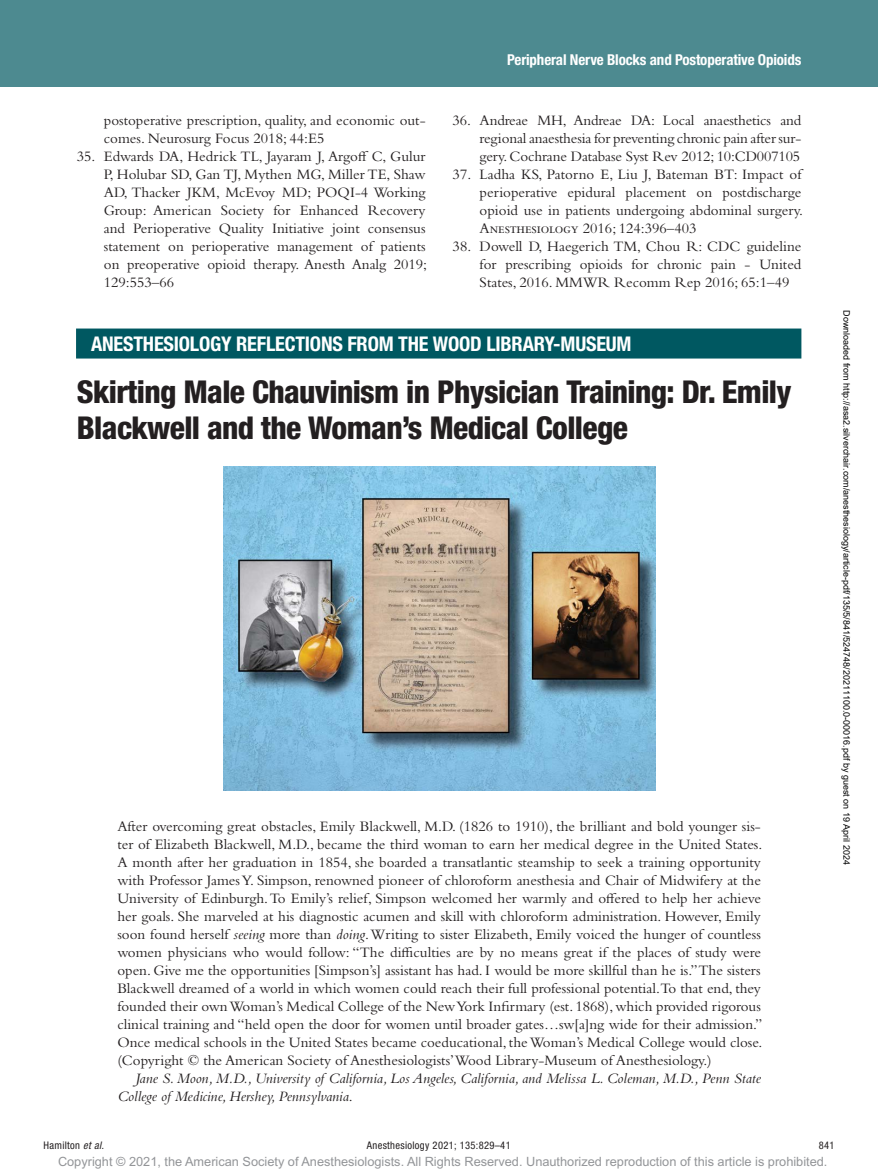
<style>
.page{position:relative;width:878px;height:1175px;background:#fff}
.page>*{position:absolute;margin:0;border:0;box-sizing:border-box;transform-origin:0 0}
.t1{font:800 condensed 31.5px/36px "Helvetica Neue LT Std";letter-spacing:-.02em;color:#231f20}
.t2{font:700 condensed 20.25px "Helvetica Neue LT Std";letter-spacing:-.01em;color:#fff}
.t3{font:15px/18px "Bembo Std";color:#231f20;text-align:justify}
.t4{font:italic 15px/18px "Bembo Std";color:#231f20}
.t5{font:700 condensed 15px "Helvetica Neue LT Std";letter-spacing:-.01em;color:#fff}
.t6{font:12.75px "Arial MT Std";color:#939598}
.t7{font:condensed 10.5px "Helvetica Neue LT Std";letter-spacing:.03em;color:#231f20}
.t8{font:9px "Arial";color:#000}
.s1{font-style:italic}
.s2{font-style:normal}
</style>
<div class="page">
<div style="left:0;top:0;width:878px;height:86px;background:#4d8a90"></div>
<div style="left:76px;top:328px;width:725px;height:30px;background:#005861"></div>
<img style="left:223px;top:466px;width:432px;height:324px">
<p class="t5" style="left:507px;top:51px;width:296px">Peripheral Nerve Blocks and Postoperative Opioids</p>
<p class="t3" style="left:104px;top:111px;width:323px">postoperative prescription, quality, and economic out&shy;comes. Neurosurg Focus 2018; 44:E5</p>
<p class="t3" style="left:104px;top:147px;width:325px;text-indent:-27px">35. Edwards DA, Hedrick TL, Jayaram J, Argoff C, Gulur P, Holubar SD, Gan TJ, Mythen MG, Miller TE, Shaw AD, Thacker JKM, McEvoy MD; POQI-4 Working Group: American Society for Enhanced Recovery and Perioperative Quality Initiative joint consensus statement on perioperative management of patients on preoperative opioid therapy. Anesth Analg 2019; 129:553–66</p>
<p class="t3" style="left:479px;top:111px;width:323px;text-indent:-27px">36. Andreae MH, Andreae DA: Local anaesthetics and regional anaesthesia for preventing chronic pain after sur&shy;gery. Cochrane Database Syst Rev 2012; 10:CD007105</p>
<p class="t3" style="left:479px;top:165px;width:325px;text-indent:-27px">37. Ladha KS, Patorno E, Liu J, Bateman BT: Impact of perioperative epidural placement on postdischarge opioid use in patients undergoing abdominal surgery.<br>Anesthesiology 2016; 124:396–403</p>
<p class="t3" style="left:479px;top:237px;width:323px;text-indent:-27px">38. Dowell D, Haegerich TM, Chou R: CDC guideline for prescribing opioids for chronic pain - United States, 2016. MMWR Recomm Rep 2016; 65:1–49</p>
<h2 class="t2" style="left:91px;top:331px;width:542px">ANESTHESIOLOGY REFLECTIONS FROM THE WOOD LIBRARY-MUSEUM</h2>
<h1 class="t1" style="left:77px;top:373px;width:716px">Skirting Male Chauvinism in Physician Training: Dr. Emily<br>Blackwell and the Woman’s Medical College</h1>
<p class="t3" style="left:117px;top:817px;width:646px">After overcoming great obstacles, Emily Blackwell, M.D. (1826 to 1910), the brilliant and bold younger sis&shy;ter of Elizabeth Blackwell, M.D., became the third woman to earn her medical degree in the United States.<br>A month after her graduation in 1854, she boarded a transatlantic steamship to seek a training opportunity with Professor James Y. Simpson, renowned pioneer of chloroform anesthesia and Chair of Midwifery at the University of Edinburgh. To Emily’s relief, Simpson welcomed her warmly and offered to help her achieve her goals. She marveled at his diagnostic acumen and skill with chloroform administration. However, Emily soon found herself <span class="s1">seeing</span> more than <span class="s1">doing</span>. Writing to sister Elizabeth, Emily voiced the hunger of countless women physicians who would follow: “The difficulties are by no means great if the places of study were open. Give me the opportunities [Simpson’s] assistant has had. I would be more skillful than he is.” The sisters Blackwell dreamed of a world in which women could reach their full professional potential.To that end, they founded their own Woman’s Medical College of the New York Infirmary (est. 1868), which provided rigorous clinical training and “held open the door for women until broader gates…sw[a]ng wide for their admission.” Once medical schools in the United States became coeducational, the Woman’s Medical College would close. (Copyright © the American Society of Anesthesiologists’Wood Library-Museum of Anesthesiology.)</p>
<p class="t4" style="left:117px;top:1069px;width:645px;text-indent:18px">Jane S. Moon, M.D., University of California, Los Angeles, California, and Melissa L. Coleman, M.D., Penn State<br>College of Medicine, Hershey, Pennsylvania<span class="s2">.</span></p>
<p class="t8" style="left:850px;top:310px;width:556px;rotate:90deg">Downloaded from http://asa2.silverchair.com/anesthesiology/article-pdf/135/5/841/524748/20211100.0-00016.pdf by guest on 19 April 2024</p>
<p class="t7" style="left:44px;top:1139px;width:62px">Hamilton <span class="s1">et al.</span></p>
<p class="t7" style="left:367px;top:1139px;width:145px">Anesthesiology 2021; 135:829–41</p>
<p class="t7" style="left:818px;top:1139px;width:17px">841</p>
<p class="t6" style="left:58px;top:1154px;width:771px">Copyright © 2021, the American Society of Anesthesiologists. All Rights Reserved. Unauthorized reproduction of this article is prohibited.</p>
</div>
